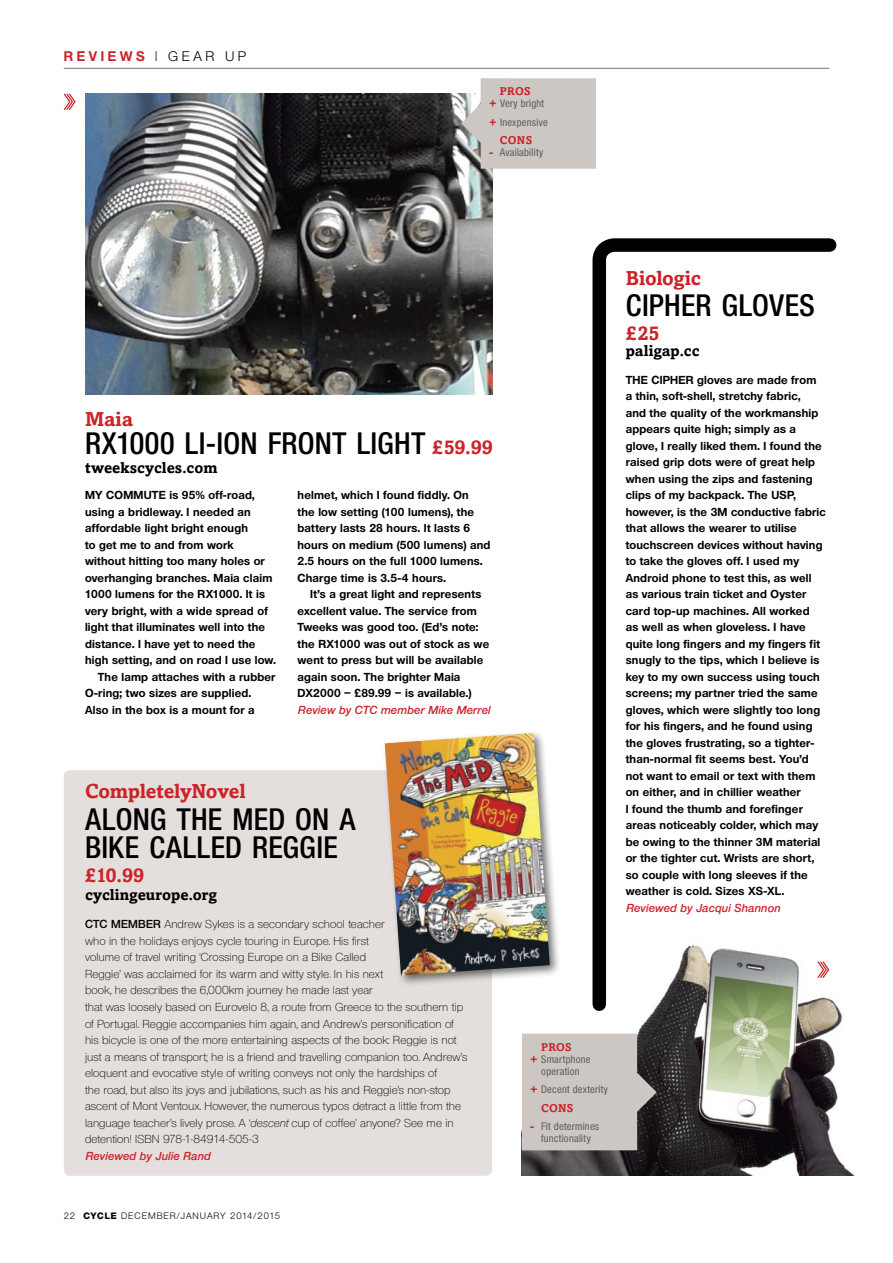
<style>
.page{position:relative;width:893px;height:1263px;background:#fff}
.page>*{position:absolute;margin:0;border:0;box-sizing:border-box;transform-origin:0 0}
.CTC_GEAR_UP_REVIEW_H{font:600 condensed 30px/28.5px "Olnova";letter-spacing:.005em;color:#000}
.CTC_GEAR_UP_REVIEW_B{font:700 20.1px "Amasis";letter-spacing:-.015em;color:#cc2229}
.CTC_GEAR_UP_REVIEW_H-2{font:700 20.1px "Amasis";color:#cc2229}
.CTC_GEAR_UP_WEBSITE{font:700 15.45px "Amasis";color:#000}
._1stPara{font:700 13.5px "Olnova";letter-spacing:.265em;color:#cc2229}
.CTC_GEAR_UP_REVIEW_B-2{font:700 11.25px/16.5px "Olnova";letter-spacing:.02em;color:#000}
.CTC_GEAR_UP_BODY_COP{font:300 11.25px/16.5px "Olnova";letter-spacing:.005em;color:#000}
.CTC_GEAR_UP_BODY_COP-2{font:italic 600 11.25px "Olnova";letter-spacing:.02em;color:#cc2229}
.CTC_GEAUR_UP_PROS_AN{font:700 11.25px "Amasis";letter-spacing:.025em;color:#cc2229}
.CTC_GEAUR_UP_PROS_AN-2{font:500 condensed 10.5px/12px "Olnova";letter-spacing:.025em;color:#59595b;text-align:center}
.t1{font:9px "Olnova";letter-spacing:.1em;color:#000}
.s1{font-weight:300;color:#000}
.s2{font-weight:400;color:#000}
.s3{font-family:"Amasis";font-weight:700;font-stretch:normal;font-size:11.25px;color:#cc2229}
.s4{font-family:"Amasis";font-weight:700;font-stretch:normal;font-size:20.1px;color:#cc2229}
.s5{font-weight:600}
.s6{font-style:italic}
.s7{font-weight:800}
</style>
<div class="page">
<div style="left:64px;top:770px;width:428px;height:406px;background:#e4dfdd;border-radius:6px"></div>
<img style="left:522px;top:1018px;width:333px;height:158px">
<div style="left:381px;top:729px;width:180px;height:258px;background:#000;opacity:.55"></div>
<img style="left:385px;top:733px;width:165px;height:242px">
<hr style="left:64px;top:68px;width:765px;height:1px;background:#757170">
<img style="left:85px;top:94px;width:407px;height:301px">
<svg style="left:592px;top:238px;width:251px;height:780px"></svg>
<svg style="left:461px;top:78px;width:135px;height:91px;background:#cbc6c3"></svg>
<svg style="left:522px;top:1033px;width:135px;height:117px;background:#bab4b1"></svg>
<svg style="left:64px;top:93px;width:12px;height:17px"></svg>
<svg style="left:817px;top:961px;width:12px;height:17px"></svg>
<p class="_1stPara" style="left:64px;top:48px;width:184px">REVIEWS <span class="s1">|</span> <span class="s2">GEAR UP</span></p>
<p class="CTC_GEAUR_UP_PROS_AN" style="left:500px;top:85px;width:32px">PROS</p>
<p class="CTC_GEAUR_UP_PROS_AN-2" style="left:489px;top:98px;width:57px"><span class="s3">+</span> Very bright</p>
<p class="CTC_GEAUR_UP_PROS_AN-2" style="left:489px;top:116px;width:60px"><span class="s3">+</span> Inexpensive</p>
<p class="CTC_GEAUR_UP_PROS_AN" style="left:500px;top:133px;width:34px">CONS</p>
<p class="CTC_GEAUR_UP_PROS_AN-2" style="left:489px;top:147px;width:56px"><span class="s3">-</span> Availability</p>
<p class="CTC_GEAR_UP_REVIEW_B" style="left:85px;top:407px;width:50px">Maia</p>
<p class="CTC_GEAR_UP_REVIEW_H" style="left:85px;top:430px;width:410px">RX1000 LI-ION FRONT LIGHT <span class="s4">£59.99</span></p>
<p class="CTC_GEAR_UP_WEBSITE" style="left:85px;top:458px;width:134px">tweekscycles.com</p>
<p class="CTC_GEAR_UP_REVIEW_B-2" style="left:85px;top:487px;width:192px">My comm ute is 95% off-road, using a bridleway. I needed an affordable light bright enough<br>to get me to and from work without hitting too many holes or overhanging branches. Maia claim<br>1000 lumens for the RX1000. It is very bright, with a wide spread of light that illuminates well into the distance. I have yet to need the high setting, and on road I use low.</p>
<p class="CTC_GEAR_UP_REVIEW_B-2" style="left:85px;top:668px;width:192px;text-indent:13px">The lamp attaches with a rubber<br>O-ring; two sizes are supplied.<br>Also in the box is a mount for a</p>
<p class="CTC_GEAR_UP_REVIEW_B-2" style="left:298px;top:487px;width:194px">helmet, which I found fiddly. On<br>the low setting (100 lumens), the battery lasts 28 hours. It lasts 6 hours on medium (500 lumens) and<br>2.5 hours on the full 1000 lumens.<br>Charge time is 3.5-4 hours.</p>
<p class="CTC_GEAR_UP_REVIEW_B-2" style="left:298px;top:586px;width:193px;text-indent:13px">It’s a great light and represents excellent value. The service from<br>Tweeks was good too. (Ed’s note: the RX1000 was out of stock as we went to press but will be available again soon. The brighter Maia<br>DX2000 – £89.99 – is available.)</p>
<p class="CTC_GEAR_UP_BODY_COP-2" style="left:298px;top:703px;width:194px">Review by CTC member Mike Merrel</p>
<p class="CTC_GEAR_UP_REVIEW_B" style="left:85px;top:779px;width:162px">CompletelyNovel</p>
<p class="CTC_GEAR_UP_REVIEW_H" style="left:85px;top:805px;width:272px">ALONG THE MED ON A<br>BIKE CALLED REGGIE</p>
<p class="CTC_GEAR_UP_REVIEW_H-2" style="left:85px;top:863px;width:61px">£10.99</p>
<p class="CTC_GEAR_UP_WEBSITE" style="left:85px;top:886px;width:133px">cyclingeurope.org</p>
<p class="CTC_GEAR_UP_BODY_COP" style="left:85px;top:916px;width:384px"><span class="s5">CTC MEMBER</span> Andrew Sykes is a secondary school teacher<br>who in the holidays enjoys cycle touring in Europe. His first<br>volume of travel writing ‘Crossing Europe on a Bike Called<br>Reggie’ was acclaimed for its warm and witty style. In his next<br>book, he describes the 6,000km journey he made last year<br>that was loosely based on Eurovelo 8, a route from Greece to the southern tip of Portugal. Reggie accompanies him again, and Andrew’s personification of his bicycle is one of the more entertaining aspects of the book: Reggie is not just a means of transport; he is a friend and travelling companion too. Andrew’s eloquent and evocative style of writing conveys not only the hardships of<br>the road, but also its joys and jubilations, such as his and Reggie’s non-stop ascent of Mont Ventoux. However, the numerous typos detract a little from the language teacher’s lively prose. A ‘<span class="s6">descent</span> cup of coffee’ anyone? See me in detention! ISBN 978-1-84914-505-3</p>
<p class="CTC_GEAR_UP_BODY_COP-2" style="left:85px;top:1149px;width:127px">Reviewed by Julie Rand</p>
<p class="t1" style="left:64px;top:1210px;width:218px">22 <span class="s7">CYCLE</span> DECEMBER/JANUARY 2014/2015</p>
<p class="CTC_GEAR_UP_REVIEW_B" style="left:626px;top:265px;width:77px">Biologic</p>
<p class="CTC_GEAR_UP_REVIEW_H" style="left:626px;top:291px;width:190px">CIPHER GLOVES</p>
<p class="CTC_GEAR_UP_REVIEW_H-2" style="left:626px;top:321px;width:35px">£25</p>
<p class="CTC_GEAR_UP_REVIEW_B-2" style="left:626px;top:371px;width:202px">The Ci pher gloves are made from<br>a thin, soft-shell, stretchy fabric,<br>and the quality of the workmanship appears quite high; simply as a glove, I really liked them. I found the raised grip dots were of great help when using the zips and fastening clips of my backpack. The USP, however, is the 3M conductive fabric that allows the wearer to utilise touchscreen devices without having to take the gloves off. I used my Android phone to test this, as well as various train ticket and Oyster card top-up machines. All worked<br>as well as when gloveless. I have quite long fingers and my fingers fit snugly to the tips, which I believe is key to my own success using touch screens; my partner tried the same gloves, which were slightly too long for his fingers, and he found using the gloves frustrating, so a tighter&shy;than-normal fit seems best. You’d not want to email or text with them on either, and in chillier weather<br>I found the thumb and forefinger areas noticeably colder, which may be owing to the thinner 3M material or the tighter cut. Wrists are short, so couple with long sleeves if the weather is cold. Sizes XS-XL.</p>
<p class="CTC_GEAR_UP_BODY_COP-2" style="left:626px;top:901px;width:156px">Reviewed by Jacqui Shannon</p>
<p class="CTC_GEAR_UP_WEBSITE" style="left:626px;top:342px;width:75px">paligap.cc</p>
<p class="CTC_GEAUR_UP_PROS_AN" style="left:541px;top:1040px;width:32px">PROS</p>
<p class="CTC_GEAUR_UP_PROS_AN-2" style="left:530px;top:1053px;width:62px"><span class="s3">+</span> Smartphone operation</p>
<p class="CTC_GEAUR_UP_PROS_AN-2" style="left:530px;top:1083px;width:79px"><span class="s3">+</span> Decent dexterity</p>
<p class="CTC_GEAUR_UP_PROS_AN" style="left:541px;top:1101px;width:34px">CONS</p>
<p class="CTC_GEAUR_UP_PROS_AN-2" style="left:530px;top:1120px;width:70px"><span class="s3">-</span> Fit determines functionality</p>
</div>
